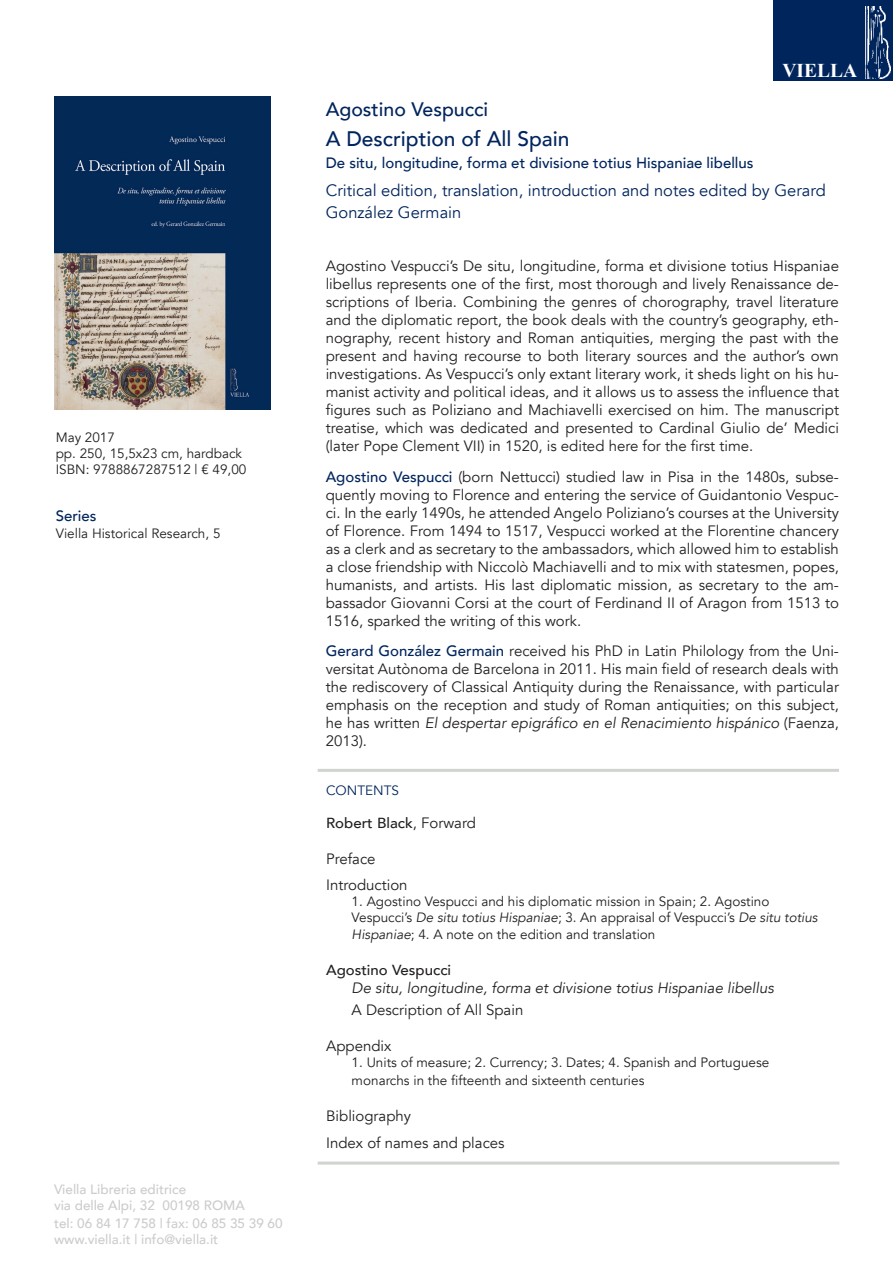
<style>
.page{position:relative;width:893px;height:1263px;background:#fff}
.page>*{position:absolute;margin:0;border:0;box-sizing:border-box;transform-origin:0 0}
.titolo{font:500 21px "Avenir";color:#00255d}
.autore{font:500 19.5px "Avenir";color:#00255d}
.Piatto_Viella{font:700 19.5px "Times New Roman";color:#fff}
.autore-2{font:16.5px/21.6px "Avenir";color:#00255d}
.sinossi{font:15px/18px "Avenir";color:#231f20;text-align:justify}
.indice{font:15px "Avenir";color:#231f20}
.sottotitolo{font:500 15px "Avenir";color:#00255d}
.indice-2{font:italic 15px "Avenir";color:#231f20}
.collana{font:500 15px "Avenir";color:#00255d}
.indice-3{font:500 14.55px "Avenir";color:#231f20}
.indice-4{font:13.5px/16.2px "Avenir";color:#231f20}
.colonna_sinistra{font:13.5px "Avenir";color:#231f20}
.isbn{font:500 13.5px "Avenir";color:#ccc}
.web{font:500 13.5px "Avenir";color:#ccc}
.indice-5{font:13.5px "Avenir";color:#00255d}
.s1{font-weight:500;color:#00255d}
.s2{font-style:italic}
.s3{font-weight:400;font-size:15px}
</style>
<div class="page">
<div style="left:774px;top:0;width:119px;height:81px;background:#00255d"></div>
<img style="left:865px;top:6px;width:25px;height:73px">
<img style="left:54px;top:97px;width:216px;height:313px">
<hr style="left:318px;top:769px;width:521px;height:3px;background:#cfd4ce">
<hr style="left:318px;top:1161px;width:521px;height:3px;background:#cfd4ce">
<p class="colonna_sinistra" style="left:56px;top:429px;width:61px">May 2017</p>
<p class="colonna_sinistra" style="left:56px;top:445px;width:188px">pp. 250, 15,5x23 cm, hardback</p>
<p class="colonna_sinistra" style="left:56px;top:461px;width:192px">ISBN: 9788867287512 | € 49,00</p>
<p class="collana" style="left:56px;top:503px;width:42px">Series</p>
<p class="colonna_sinistra" style="left:56px;top:525px;width:166px">Viella Historical Research, 5</p>
<p class="isbn" style="left:54px;top:1177px;width:134px">Viella Libreria editrice</p>
<p class="isbn" style="left:54px;top:1193px;width:192px">via delle Alpi, 32 00198 ROMA</p>
<p class="isbn" style="left:54px;top:1211px;width:230px">tel: 06 84 17 758 | fax: 06 85 35 39 60</p>
<p class="web" style="left:54px;top:1228px;width:166px">www.viella.it | info@viella.it</p>
<p class="Piatto_Viella" style="left:782px;top:57px;width:76px">VIELLA</p>
<p class="autore" style="left:326px;top:93px;width:164px">Agostino Vespucci</p>
<p class="titolo" style="left:326px;top:120px;width:245px">A Description of All Spain</p>
<p class="sottotitolo" style="left:326px;top:150px;width:429px">De situ, longitudine, forma et divisione totius Hispaniae libellus</p>
<p class="autore-2" style="left:326px;top:180px;width:502px">Critical edition, translation, introduction and notes edited by Gerard<br>González Germain</p>
<p class="sinossi" style="left:326px;top:257px;width:515px">Agostino Vespucci’s De situ, longitudine, forma et divisione totius Hispaniae libellus represents one of the first, most thorough and lively Renaissance de&shy;scriptions of Iberia. Combining the genres of chorography, travel literature and the diplomatic report, the book deals with the country’s geography, eth&shy;nography, recent history and Roman antiquities, merging the past with the present and having recourse to both literary sources and the author’s own investigations. As Vespucci’s only extant literary work, it sheds light on his hu&shy;manist activity and political ideas, and it allows us to assess the influence that figures such as Poliziano and Machiavelli exercised on him. The manuscript treatise, which was dedicated and presented to Cardinal Giulio de’ Medici (later Pope Clement VII) in 1520, is edited here for the first time.</p>
<p class="sinossi" style="left:326px;top:468px;width:515px"><span class="s1">Agostino Vespucci</span> (born Nettucci) studied law in Pisa in the 1480s, subse&shy;quently moving to Florence and entering the service of Guidantonio Vespuc&shy;ci. In the early 1490s, he attended Angelo Poliziano’s courses at the University of Florence. From 1494 to 1517, Vespucci worked at the Florentine chancery as a clerk and as secretary to the ambassadors, which allowed him to establish a close friendship with Niccolò Machiavelli and to mix with statesmen, popes, humanists, and artists. His last diplomatic mission, as secretary to the am&shy;bassador Giovanni Corsi at the court of Ferdinand II of Aragon from 1513 to 1516, sparked the writing of this work.</p>
<p class="sinossi" style="left:326px;top:642px;width:515px"><span class="s1">Gerard González Germain</span> received his PhD in Latin Philology from the Uni&shy;versitat Autònoma de Barcelona in 2011. His main field of research deals with the rediscovery of Classical Antiquity during the Renaissance, with particular emphasis on the reception and study of Roman antiquities; on this subject, he has written <span class="s2">El despertar epigráfico en el Renacimiento hispánico</span> (Faenza, 2013).</p>
<p class="indice-5" style="left:326px;top:782px;width:74px">CONTENTS</p>
<p class="indice-3" style="left:326px;top:810px;width:151px">Robert Black<span class="s3">, Forward</span></p>
<p class="indice" style="left:326px;top:849px;width:51px">Preface</p>
<p class="indice" style="left:326px;top:876px;width:83px">Introduction</p>
<p class="indice-4" style="left:352px;top:894px;width:419px">1. Agostino Vespucci and his diplomatic mission in Spain; 2. Agostino</p>
<p class="indice-4" style="left:352px;top:910px;width:468px">Vespucci’s <span class="s2">De situ totius Hispaniae</span>; 3. An appraisal of Vespucci’s <span class="s2">De situ totius<br>Hispaniae</span>; 4. A note on the edition and translation</p>
<p class="indice-3" style="left:326px;top:957px;width:127px">Agostino Vespucci</p>
<p class="indice-2" style="left:352px;top:978px;width:424px">De situ, longitudine, forma et divisione totius Hispaniae libellus</p>
<p class="indice" style="left:352px;top:1001px;width:173px">A Description of All Spain</p>
<p class="indice" style="left:326px;top:1037px;width:67px">Appendix</p>
<p class="indice-4" style="left:352px;top:1054px;width:419px">1. Units of measure; 2. Currency; 3. Dates; 4. Spanish and Portuguese</p>
<p class="indice-4" style="left:352px;top:1072px;width:294px">monarchs in the fifteenth and sixteenth centuries</p>
<p class="indice" style="left:326px;top:1107px;width:86px">Bibliography</p>
<p class="indice" style="left:326px;top:1133px;width:180px">Index of names and places</p>
</div>
